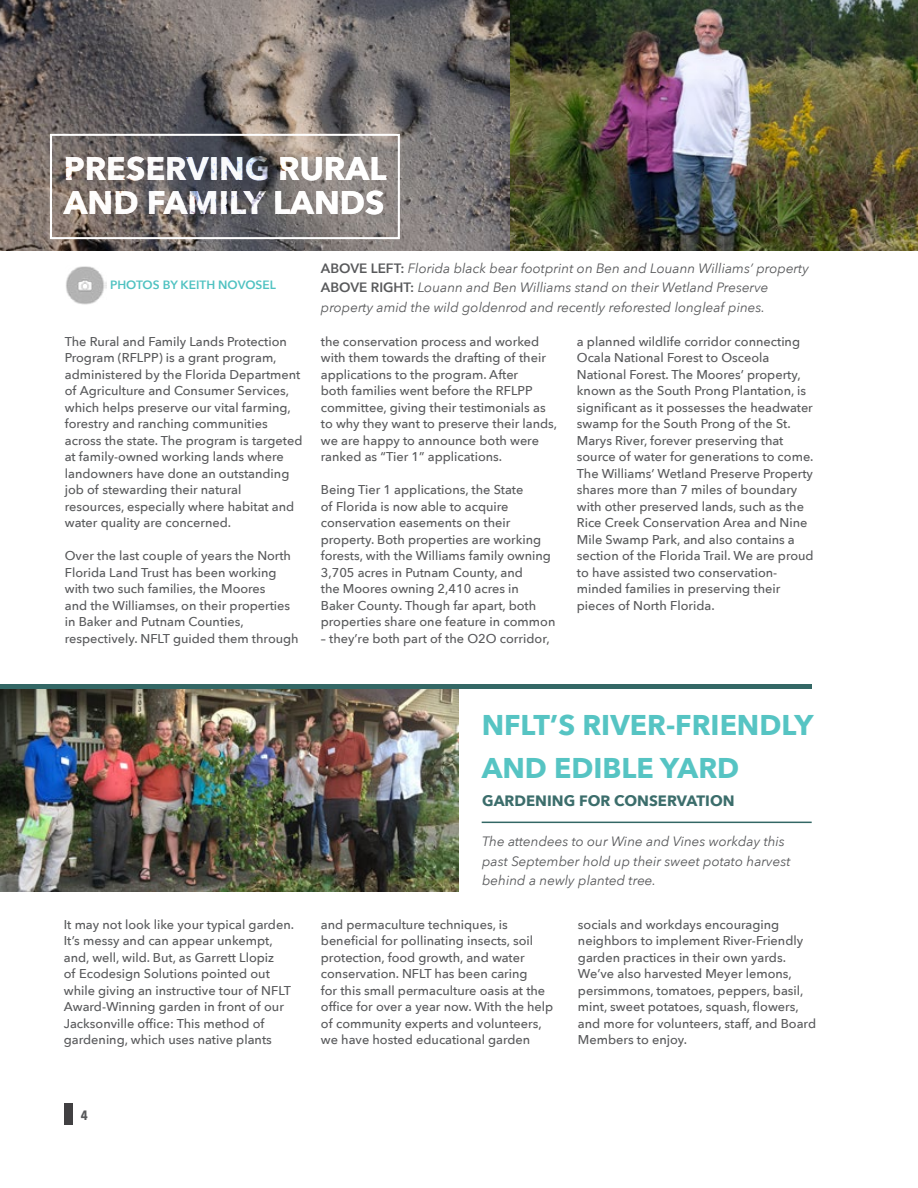
<style>
.page{position:relative;width:918px;height:1188px;background:#fff}
.page>*{position:absolute;margin:0;border:0;box-sizing:border-box;transform-origin:0 0}
.t1{font:700 32.7px/34.8px "Avenir Next";color:#fff}
.t2{font:700 28.5px/43.5px "Avenir Next";color:#4fc2c1}
.t3{font:700 15px "Avenir Next";color:#336765}
.t4{font:italic 13.5px/19.5px "Avenir Next";color:#58595b}
.t5{font:700 13.5px "Avenir Next Condensed";color:#58595b}
.t6{font:500 12.75px/16.5px "Avenir Next";color:#58595b}
.t7{font:600 12px "Avenir Next";color:#4fc2c1}
.s1{font-weight:600;font-style:normal}
</style>
<div class="page">
<div style="left:64px;top:1103px;width:8px;height:21px;background:#414042"></div>
<img style="left:0;top:689px;width:459px;height:202px">
<div style="left:0;top:684px;width:812px;height:5px;background:#336765"></div>
<hr style="left:482px;top:822px;width:330px;height:1px;background:#336765">
<img style="left:510px;top:0;width:408px;height:251px">
<img style="left:0;top:0;width:510px;height:251px">
<div style="left:50px;top:134px;width:350px;height:105px;border:2px solid #fff"></div>
<img style="left:66px;top:266px;width:40px;height:39px">
<h1 class="t1" style="left:64px;top:150px;width:324px">PRESERVING RURAL<br>AND FAMILY LANDS</h1>
<p class="t7" style="left:110px;top:274px;width:167px">PHOTOS BY KEITH NOVOSEL</p>
<p class="t6" style="left:65px;top:333px;width:239px">The Rural and Family Lands Protection Program (RFLPP) is a grant program, administered by the Florida Department of Agriculture and Consumer Services, which helps preserve our vital farming, forestry and ranching communities across the state. The program is targeted at family-owned working lands where landowners have done an outstanding job of stewarding their natural resources, especially where habitat and water quality are concerned.</p>
<p class="t6" style="left:65px;top:547px;width:235px">Over the last couple of years the North Florida Land Trust has been working with two such families, the Moores<br>and the Williamses, on their properties in Baker and Putnam Counties, respectively. NFLT guided them through</p>
<p class="t4" style="left:321px;top:258px;width:489px"><span class="s1">ABOVE LEFT:</span> Florida black bear footprint on Ben and Louann Williams’ property<br><span class="s1">ABOVE RIGHT:</span> Louann and Ben Williams stand on their Wetland Preserve property amid the wild goldenrod and recently reforested longleaf pines.</p>
<p class="t6" style="left:321px;top:333px;width:238px">the conservation process and worked with them towards the drafting of their applications to the program. After<br>both families went before the RFLPP committee, giving their testimonials as to why they want to preserve their lands, we are happy to announce both were ranked as “Tier 1” applications.</p>
<p class="t6" style="left:321px;top:481px;width:236px">Being Tier 1 applications, the State<br>of Florida is now able to acquire conservation easements on their property. Both properties are working forests, with the Williams family owning 3,705 acres in Putnam County, and<br>the Moores owning 2,410 acres in Baker County. Though far apart, both properties share one feature in common</p>
<p class="t6" style="left:321px;top:630px;width:230px">– they’re both part of the O2O corridor,</p>
<p class="t6" style="left:577px;top:333px;width:238px">a planned wildlife corridor connecting Ocala National Forest to Osceola National Forest. The Moores’ property, known as the South Prong Plantation, is significant as it possesses the headwater swamp for the South Prong of the St.<br>Marys River, forever preserving that source of water for generations to come.<br>The Williams’ Wetland Preserve Property shares more than 7 miles of boundary with other preserved lands, such as the Rice Creek Conservation Area and Nine Mile Swamp Park, and also contains a section of the Florida Trail. We are proud to have assisted two conservation&shy;minded families in preserving their pieces of North Florida.</p>
<h2 class="t2" style="left:482px;top:703px;width:333px">NFLT’S RIVER-FRIENDLY<br>AND EDIBLE YARD</h2>
<p class="t3" style="left:482px;top:788px;width:254px">GARDENING FOR CONSERVATION</p>
<p class="t4" style="left:482px;top:831px;width:310px">The attendees to our Wine and Vines workday this past September hold up their sweet potato harvest behind a newly planted tree.</p>
<p class="t6" style="left:64px;top:916px;width:232px">It may not look like your typical garden.<br>It’s messy and can appear unkempt, and, well, wild. But, as Garrett Llopiz<br>of Ecodesign Solutions pointed out while giving an instructive tour of NFLT Award-Winning garden in front of our Jacksonville office: This method of gardening, which uses native plants</p>
<p class="t6" style="left:321px;top:915px;width:234px">and permaculture techniques, is beneficial for pollinating insects, soil protection, food growth, and water conservation. NFLT has been caring<br>for this small permaculture oasis at the office for over a year now. With the help of community experts and volunteers, we have hosted educational garden</p>
<p class="t6" style="left:578px;top:915px;width:240px">socials and workdays encouraging neighbors to implement River-Friendly garden practices in their own yards.<br>We’ve also harvested Meyer lemons, persimmons, tomatoes, peppers, basil, mint, sweet potatoes, squash, flowers, and more for volunteers, staff, and Board Members to enjoy.</p>
<p class="t5" style="left:81px;top:1107px;width:9px">4</p>
</div>
